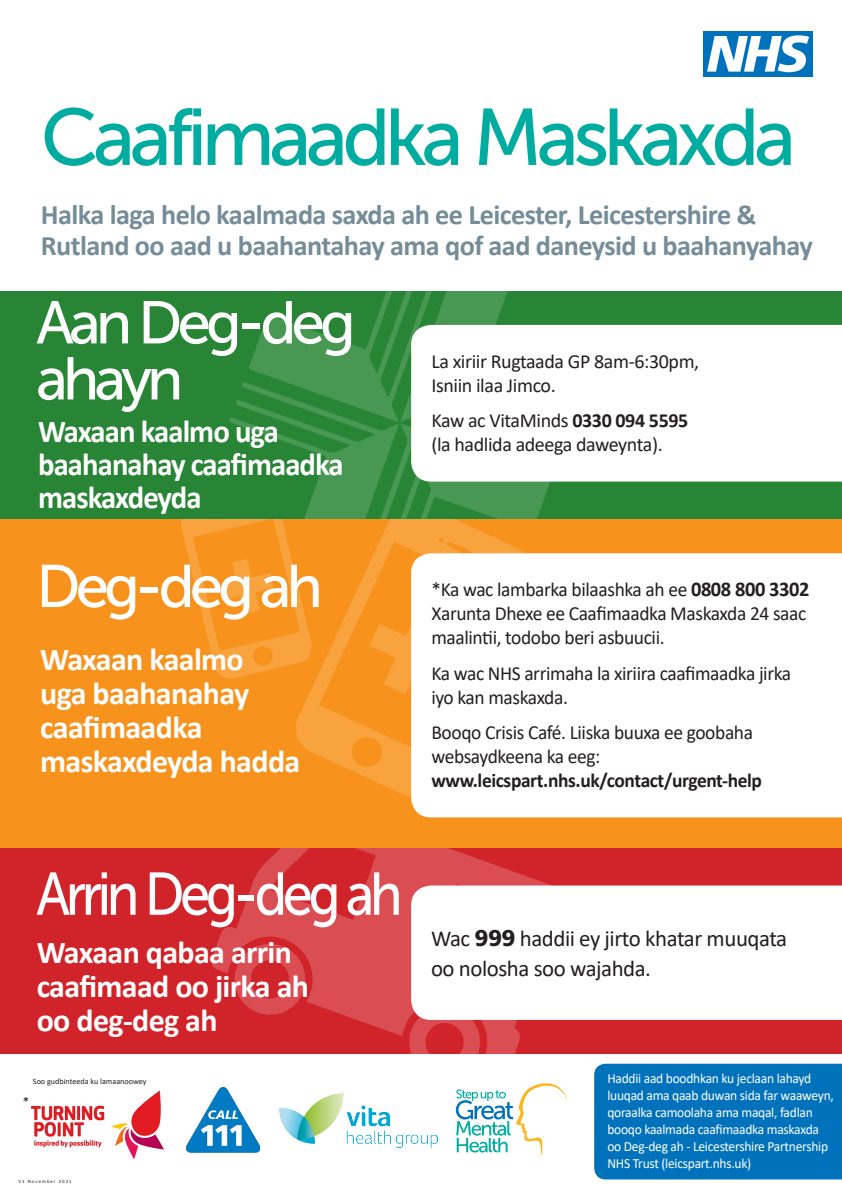
<style>
.page{position:relative;width:842px;height:1191px;background:#fff}
.page>*{position:absolute;margin:0;border:0;box-sizing:border-box;transform-origin:0 0}
.t1{font:80px "Museo Sans 500";letter-spacing:-.07em;color:#00aca0}
.t2{font:60px/56px "Museo Sans 500";letter-spacing:-.08em;color:#fff}
.t3{font:60px "Museo Sans 500";letter-spacing:-.08em;color:#fff;scale:.9 1}
.t4{font:700 32px/34px "Calibri";letter-spacing:-.025em;color:#fff}
.t5{font:700 32px/33px "Calibri";letter-spacing:-.025em;color:#fff;scale:.96 1}
.t6{font:700 28.3px/31.2px "Calibri";letter-spacing:-.02em;color:#758c99}
.t7{font:22.9px/29.7px "Calibri";letter-spacing:-.02em;color:#231f20}
.t8{font:20px/24px "Calibri";letter-spacing:-.02em;color:#231f20}
.t9{font:14px/17px "Calibri";letter-spacing:-.02em;color:#fff}
.t10{font:13.1px "Calibri";color:#231f20}
.t11{font:8.1px "Calibri";color:#231f20}
.t12{font:4.9px "Calibri";letter-spacing:.2em;color:#231f20}
.s1{font-weight:700}
.s2{font-weight:700;font-size:21px}
.s3{font-family:"Frutiger LT Std";font-weight:900}
</style>
<div class="page">
<div style="left:0;top:291px;width:842px;height:229px;background:#288536"></div>
<div style="left:0;top:519px;width:842px;height:329px;background:#f7931d"></div>
<svg style="left:296px;top:694px;width:115px;height:103px"></svg>
<svg style="left:181px;top:291px;width:390px;height:403px"></svg>
<div style="left:0;top:848px;width:842px;height:205px;background:#d1232a"></div>
<svg style="left:211px;top:848px;width:339px;height:205px;fill:#da4e53"></svg>
<svg style="left:405px;top:1002px;width:79px;height:51px"></svg>
<svg style="left:230px;top:939px;width:80px;height:80px"></svg>
<div style="left:411px;top:325px;width:431px;height:156px;background:#fff"></div>
<div style="left:411px;top:553px;width:431px;height:264px;background:#fff"></div>
<div style="left:411px;top:885px;width:431px;height:135px;background:#fff"></div>
<img style="left:30px;top:1090px;width:134px;height:69px">
<img style="left:280px;top:1093px;width:157px;height:54px">
<img style="left:186px;top:1087px;width:75px;height:66px">
<div style="left:703px;top:31px;width:110px;height:45px;background:#0072bc"></div>
<svg style="left:707px;top:35px;width:102px;height:37px"></svg>
<svg style="left:456px;top:1083px;width:112px;height:74px"></svg>
<div style="left:594px;top:1063px;width:248px;height:116px;background:#0072bc"></div>
<p class="t1" style="left:41px;top:94px;width:757px">Caafimaadka Maskaxda</p>
<p class="t6" style="left:41px;top:198px;width:773px">Halka laga helo kaalmada saxda ah ee Leicester, Leicestershire &amp;<br>Rutland oo aad u baahantahay ama qof aad daneysid u baahanyahay</p>
<p class="t2" style="left:36px;top:295px;width:321px">Aan Deg-deg ahayn</p>
<p class="t5" style="left:38px;top:414px;width:320px">Waxaan kaalmo uga baahanahay caafimaadka maskaxdeyda</p>
<p class="t2" style="left:36px;top:558px;width:288px">Deg-deg ah</p>
<p class="t4" style="left:40px;top:642px;width:262px">Waxaan kaalmo<br>uga baahanahay caafimaadka maskaxdeyda hadda</p>
<p class="t3" style="left:36px;top:861px;width:409px">Arrin Deg-deg ah</p>
<p class="t4" style="left:37px;top:935px;width:274px">Waxaan qabaa arrin caafimaad oo jirka ah oo deg-deg ah</p>
<p class="t11" style="left:33px;top:1076px;width:115px">Soo gudbinteeda ku lamaanoowey</p>
<p class="t10" style="left:23px;top:1092px;width:8px">*</p>
<p class="t12" style="left:19px;top:1177px;width:55px">V1 November 2021</p>
<p class="t8" style="left:431px;top:349px;width:269px">La xiriir Rugtaada GP 8am-6:30pm,<br>Isniin ilaa Jimco.</p>
<p class="t8" style="left:431px;top:408px;width:258px">Kaw ac VitaMinds <span class="s1">0330 094 5595 </span>(la hadlida adeega daweynta).</p>
<p class="t8" style="left:431px;top:577px;width:380px">*Ka wac lambarka bilaashka ah ee <span class="s2">0808 800 3302<br></span>Xarunta Dhexe ee Caafimaadka Maskaxda 24 saac maalintii, todobo beri asbuucii.</p>
<p class="t8" style="left:431px;top:660px;width:361px">Ka wac NHS arrimaha la xiriira caafimaadka jirka iyo kan maskaxda.</p>
<p class="t8" style="left:431px;top:720px;width:332px">Booqo Crisis Café. Liiska buuxa ee goobaha websaydkeena ka eeg: <span class="s1">www.leicspart.nhs.uk/contact/urgent-help</span></p>
<p class="t7" style="left:431px;top:923px;width:358px">Wac <span class="s3">999</span> haddii ey jirto khatar muuqata oo nolosha soo wajahda.</p>
<p class="t9" style="left:607px;top:1069px;width:228px">Haddii aad boodhkan ku jeclaan lahayd luuqad ama qaab duwan sida far waaweyn, qoraalka camoolaha ama maqal, fadlan booqo kaalmada caafimaadka maskaxda oo Deg-deg ah - Leicestershire Partnership NHS Trust (leicspart.nhs.uk)</p>
</div>
